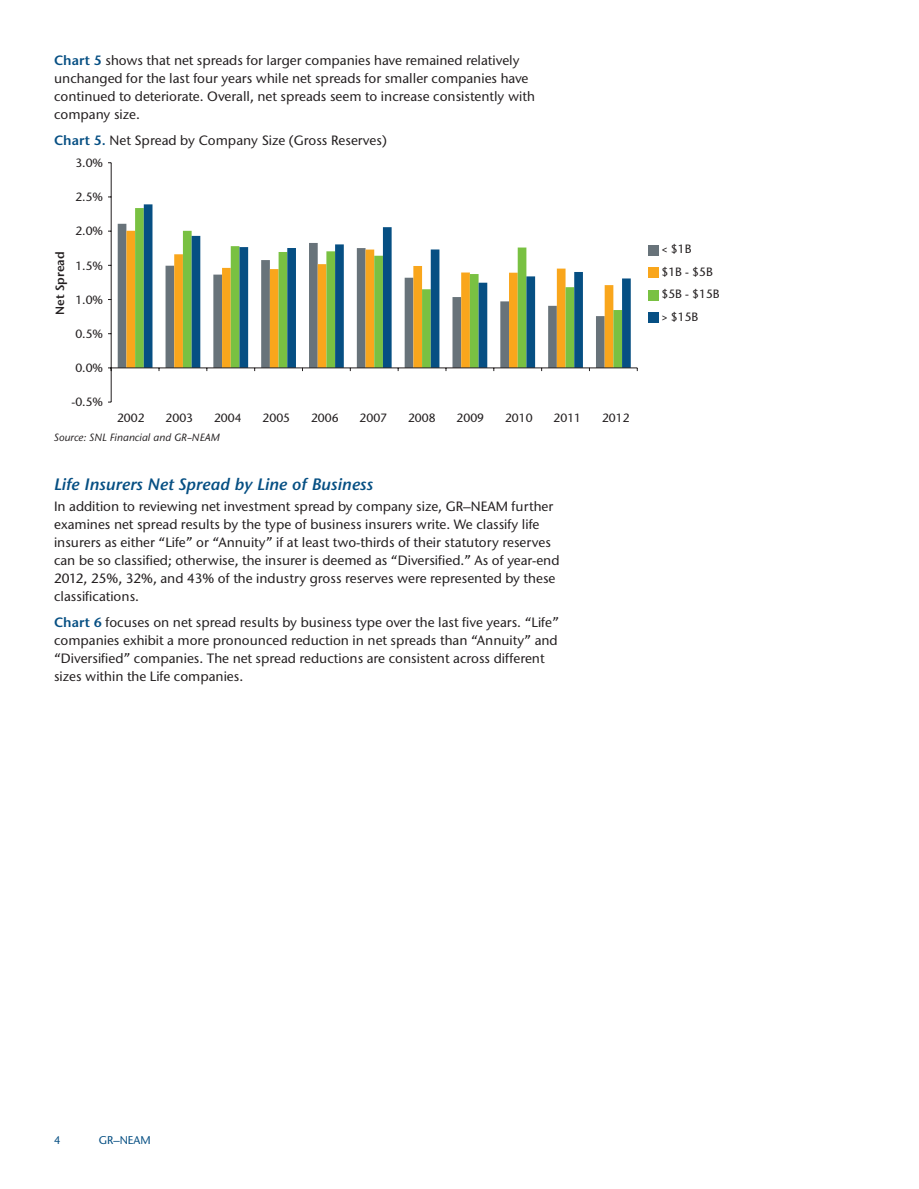
<style>
.page{position:relative;width:919px;height:1189px;background:#fff}
.page>*{position:absolute;margin:0;border:0;box-sizing:border-box;transform-origin:0 0}
.t1{font:italic 600 16.5px "Stone Sans GC Re";color:#064f83}
.t2{font:13.5px/18px "Stone Sans GC Re";color:#231f20}
.t3{font:12px/22.6px "Stone Sans GC Re";color:#231f20}
.t4{font:600 12px "Stone Sans GC Re";color:#231f20}
.t5{font:11.25px "Stone Sans GC Re";color:#064f83}
.t6{font:italic 10.5px "Stone Sans GC Re";color:#231f20}
.s1{font-weight:600;color:#064f83}
</style>
<div class="page">
<svg style="left:144px;top:204px;width:486px;height:163px"></svg>
<hr style="left:111px;top:163px;width:1px;height:239px;background:#231f20">
<hr style="left:111px;top:367px;width:526px;height:1px;background:#231f20">
<div style="left:647px;top:245px;width:11px;height:10px;background:#68737a"></div>
<div style="left:647px;top:267px;width:11px;height:11px;background:#f9a61c"></div>
<div style="left:647px;top:289px;width:11px;height:11px;background:#79c142"></div>
<div style="left:647px;top:312px;width:11px;height:11px;background:#064f83"></div>
<p class="t2" style="left:54px;top:51px;width:482px"><span class="s1">Chart 5</span> shows that net spreads for larger companies have remained relatively unchanged for the last four years while net spreads for smaller companies have continued to deteriorate. Overall, net spreads seem to increase consistently with company size.</p>
<p class="t2" style="left:54px;top:131px;width:334px"><span class="s1">Chart 5.</span> Net Spread by Company Size (Gross Reserves)</p>
<p class="t3" style="left:75px;top:151px;width:29px">3.0%</p>
<p class="t3" style="left:75px;top:185px;width:29px">2.5%</p>
<p class="t3" style="left:75px;top:220px;width:29px">2.0%</p>
<p class="t4" style="left:53px;top:315px;width:65px;rotate:-90deg">Net Spread</p>
<p class="t3" style="left:661px;top:237px;width:60px">&lt; $1B<br>$1B - $5B $5B - $15B &gt; $15B</p>
<p class="t3" style="left:75px;top:254px;width:29px">1.5%</p>
<p class="t3" style="left:75px;top:288px;width:29px">1.0%</p>
<p class="t3" style="left:75px;top:322px;width:29px">0.5%</p>
<p class="t3" style="left:75px;top:356px;width:29px">0.0%</p>
<p class="t3" style="left:72px;top:390px;width:33px">-0.5%</p>
<p class="t3" style="left:117px;top:406px;width:29px">2002</p>
<p class="t3" style="left:165px;top:406px;width:29px">2003</p>
<p class="t3" style="left:214px;top:406px;width:29px">2004</p>
<p class="t3" style="left:262px;top:406px;width:29px">2005</p>
<p class="t3" style="left:311px;top:406px;width:29px">2006</p>
<p class="t3" style="left:359px;top:406px;width:29px">2007</p>
<p class="t3" style="left:408px;top:406px;width:29px">2008</p>
<p class="t3" style="left:456px;top:406px;width:29px">2009</p>
<p class="t3" style="left:505px;top:406px;width:29px">2010</p>
<p class="t3" style="left:553px;top:406px;width:29px">2011</p>
<p class="t3" style="left:601px;top:406px;width:29px">2012</p>
<p class="t6" style="left:54px;top:430px;width:167px">Source: SNL Financial and GR–NEAM</p>
<p class="t1" style="left:54px;top:474px;width:321px">Life Insurers Net Spread by Line of Business</p>
<p class="t2" style="left:54px;top:497px;width:506px">In addition to reviewing net investment spread by company size, GR–NEAM further examines net spread results by the type of business insurers write. We classify life insurers as either “Life” or “Annuity” if at least two-thirds of their statutory reserves can be so classified; otherwise, the insurer is deemed as “Diversified.” As of year-end 2012, 25%, 32%, and 43% of the industry gross reserves were represented by these classifications.</p>
<p class="t2" style="left:54px;top:613px;width:506px"><span class="s1">Chart 6</span> focuses on net spread results by business type over the last five years. “Life” companies exhibit a more pronounced reduction in net spreads than “Annuity” and “Diversified” companies. The net spread reductions are consistent across different sizes within the Life companies.</p>
<p class="t5" style="left:54px;top:1132px;width:8px">4</p>
<p class="t5" style="left:99px;top:1132px;width:53px">GR–NEAM</p>
</div>
